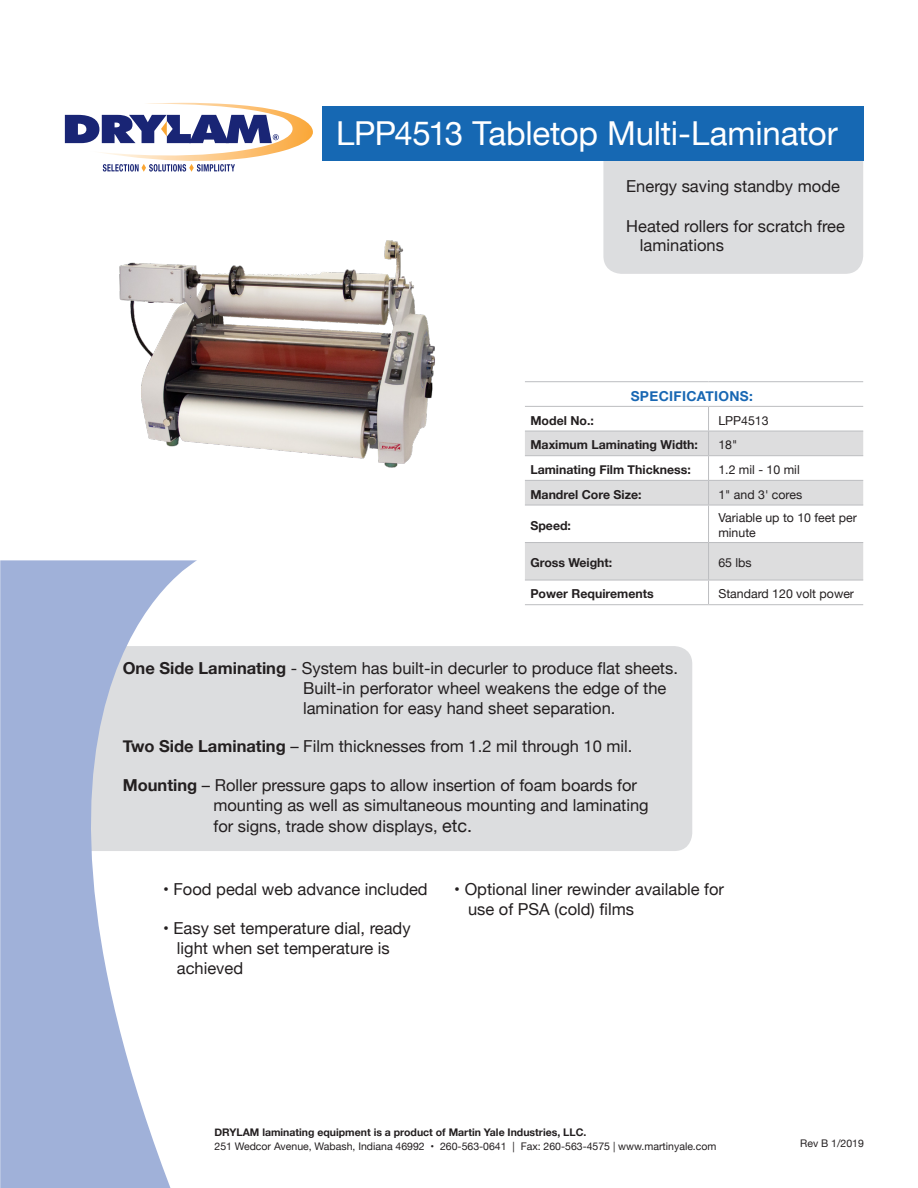
<style>
.page{position:relative;width:918px;height:1188px;background:#fff}
.page>*{position:absolute;margin:0;border:0;box-sizing:border-box;transform-origin:0 0}
.t1{font:33px "Helvetica Neue";letter-spacing:-.01em;color:#fff}
.Bullets_-_Item_Descr{font:16.5px/19.8px "Helvetica Neue";color:#231f20}
.t2{font:700 13.65px "Helvetica Neue";letter-spacing:.025em;color:#1867b3}
.t3{font:700 12.3px "Helvetica Neue";color:#231f20}
.t4{font:12.3px/14.9px "Helvetica Neue";color:#231f20}
.t5{font:10.5px "Helvetica Neue";color:#231f20}
.t6{font:700 10.5px "Helvetica Neue";color:#231f20}
.s1{font-weight:700}
.s2{font-size:18px}
</style>
<div class="page">
<div style="left:197px;top:646px;width:495px;height:205px;background:#dcdddf"></div>
<svg style="left:0;top:560px;width:197px;height:628px;fill:#a0b1d9"></svg>
<div style="left:603px;top:161px;width:260px;height:113px;background:#dcdddf"></div>
<svg style="left:525px;top:432px;width:338px;height:148px;fill:#ddddde"></svg>
<hr style="left:525px;top:381px;width:184px;height:1px;background:#bcbdc0">
<hr style="left:709px;top:381px;width:154px;height:1px;background:#bcbdc0">
<hr style="left:525px;top:406px;width:184px;height:1px;background:#bcbdc0">
<hr style="left:709px;top:406px;width:154px;height:1px;background:#bcbdc0">
<hr style="left:525px;top:431px;width:184px;height:1px;background:#bcbdc0">
<hr style="left:709px;top:431px;width:154px;height:1px;background:#bcbdc0">
<hr style="left:525px;top:455px;width:184px;height:1px;background:#bcbdc0">
<hr style="left:709px;top:455px;width:154px;height:1px;background:#bcbdc0">
<hr style="left:525px;top:480px;width:184px;height:1px;background:#bcbdc0">
<hr style="left:709px;top:480px;width:154px;height:1px;background:#bcbdc0">
<svg style="left:708px;top:407px;width:1px;height:98px"></svg>
<hr style="left:525px;top:505px;width:184px;height:1px;background:#bcbdc0">
<hr style="left:709px;top:505px;width:154px;height:1px;background:#bcbdc0">
<hr style="left:708px;top:505px;width:1px;height:37px;background:#bcbdc0">
<hr style="left:525px;top:542px;width:184px;height:1px;background:#bcbdc0">
<hr style="left:709px;top:542px;width:154px;height:1px;background:#bcbdc0">
<hr style="left:708px;top:543px;width:1px;height:37px;background:#bcbdc0">
<svg style="left:525px;top:580px;width:338px;height:24px"></svg>
<hr style="left:525px;top:604px;width:184px;height:1px;background:#bcbdc0">
<hr style="left:709px;top:604px;width:154px;height:1px;background:#bcbdc0">
<div style="left:322px;top:106px;width:542px;height:55px;background:#1668b3"></div>
<svg style="left:65px;top:103px;width:248px;height:69px"></svg>
<img style="left:119px;top:240px;width:316px;height:228px">
<p class="t1" style="left:336px;top:110px;width:503px">LPP4513 Tabletop Multi-Laminator</p>
<p class="Bullets_-_Item_Descr" style="left:626px;top:177px;width:215px">Energy saving standby mode</p>
<p class="Bullets_-_Item_Descr" style="left:626px;top:217px;width:220px">Heated rollers for scratch free</p>
<p class="Bullets_-_Item_Descr" style="left:640px;top:237px;width:86px">laminations</p>
<p class="t2" style="left:631px;top:385px;width:124px">SPECIFICATIONS:</p>
<p class="t3" style="left:530px;top:411px;width:65px">Model No.:</p>
<p class="t4" style="left:718px;top:413px;width:52px">LPP4513</p>
<p class="t3" style="left:530px;top:435px;width:169px">Maximum Laminating Width:</p>
<p class="t4" style="left:718px;top:438px;width:20px">18"</p>
<p class="t3" style="left:530px;top:460px;width:162px">Laminating Film Thickness:</p>
<p class="t4" style="left:718px;top:463px;width:83px">1.2 mil - 10 mil</p>
<p class="t3" style="left:530px;top:485px;width:113px">Mandrel Core Size:</p>
<p class="t4" style="left:718px;top:487px;width:85px">1" and 3' cores</p>
<p class="t3" style="left:530px;top:516px;width:42px">Speed:</p>
<p class="t4" style="left:718px;top:511px;width:140px">Variable up to 10 feet per minute</p>
<p class="t3" style="left:530px;top:553px;width:83px">Gross Weight:</p>
<p class="t4" style="left:718px;top:556px;width:35px">65 lbs</p>
<p class="t3" style="left:530px;top:584px;width:125px">Power Requirements</p>
<p class="t4" style="left:718px;top:587px;width:137px">Standard 120 volt power</p>
<p class="Bullets_-_Item_Descr" style="left:303px;top:660px;width:376px;text-indent:-180px"><span class="s1">One Side Laminating</span> - System has built-in decurler to produce flat sheets.<br>Built-in perforator wheel weakens the edge of the lamination for easy hand sheet separation.</p>
<p class="Bullets_-_Item_Descr" style="left:123px;top:737px;width:511px"><span class="s1">Two Side Laminating</span> – Film thicknesses from 1.2 mil through 10 mil.</p>
<p class="Bullets_-_Item_Descr" style="left:213px;top:776px;width:437px;text-indent:-91px"><span class="s1">Mounting</span> – Roller pressure gaps to allow insertion of foam boards for mounting as well as simultaneous mounting and laminating</p>
<p class="Bullets_-_Item_Descr" style="left:213px;top:818px;width:260px">for signs, trade show displays, <span class="s2">etc.</span></p>
<p class="Bullets_-_Item_Descr" style="left:163px;top:880px;width:266px">• Food pedal web advance included</p>
<p class="Bullets_-_Item_Descr" style="left:177px;top:920px;width:235px;text-indent:-14px">• Easy set temperature dial, ready light when set temperature is achieved</p>
<p class="Bullets_-_Item_Descr" style="left:468px;top:880px;width:258px;text-indent:-14px">• Optional liner rewinder available for use of PSA (cold) films</p>
<p class="t6" style="left:214px;top:1124px;width:373px">DRYLAM laminating equipment is a product of Martin Yale Industries, LLC.</p>
<p class="t5" style="left:214px;top:1138px;width:504px">251 Wedcor Avenue, Wabash, Indiana 46992 • 260-563-0641 | Fax: 260-563-4575 | www.martinyale.com</p>
<p class="t5" style="left:800px;top:1136px;width:65px">Rev B 1/2019</p>
</div>
